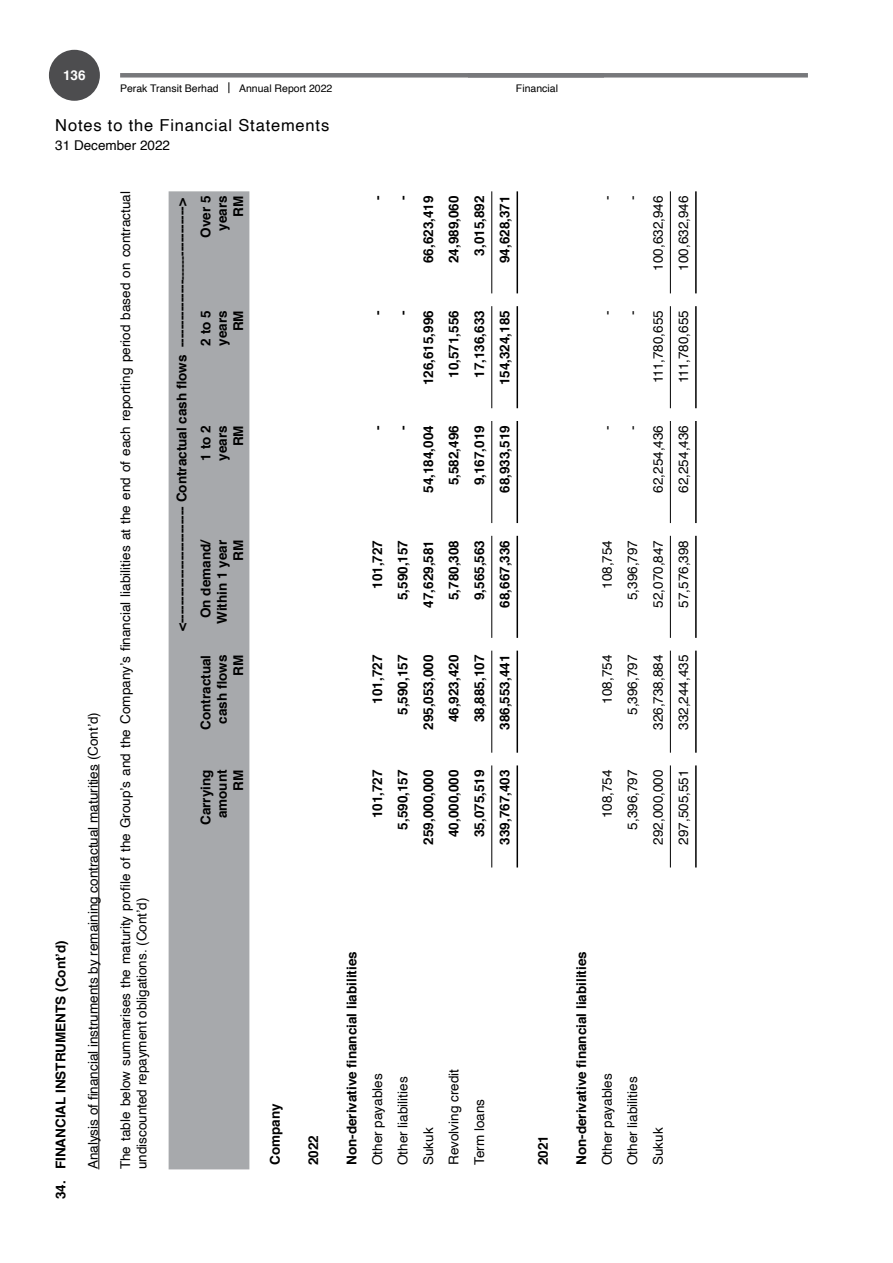
<style>
.page{position:relative;width:893px;height:1263px;background:#fff}
.page>*{position:absolute;margin:0;border:0;box-sizing:border-box;transform-origin:0 0}
.t1{font:16.5px "Helvetica";letter-spacing:.05em;color:#000}
.t2{font:700 13.5px/16.2px "Helvetica";color:#000;text-align:right}
.t3{font:13.5px/16.2px "Helvetica";color:#000}
.t4{font:700 13.5px "Helvetica";color:#fff}
.t5{font:10.5px "Helvetica";color:#000}
.s1{font-size:12px}
</style>
<div class="page">
<div style="left:49px;top:50px;width:51px;height:51px;background:#4d4d4f;border-radius:50%"></div>
<div style="left:120px;top:73px;width:688px;height:5px;background:#77787b"></div>
<hr style="left:98px;top:764px;width:1px;height:405px;background:#000">
<div style="left:169px;top:191px;width:80px;height:978px;background:#a7a9ac"></div>
<hr style="left:517px;top:651px;width:1px;height:102px;background:#000">
<hr style="left:517px;top:765px;width:1px;height:102px;background:#000">
<hr style="left:517px;top:536px;width:1px;height:102px;background:#000">
<hr style="left:517px;top:421px;width:1px;height:102px;background:#000">
<hr style="left:517px;top:306px;width:1px;height:102px;background:#000">
<hr style="left:517px;top:191px;width:1px;height:102px;background:#000">
<hr style="left:695px;top:765px;width:2px;height:102px;background:#000">
<hr style="left:695px;top:651px;width:2px;height:102px;background:#000">
<hr style="left:695px;top:536px;width:2px;height:102px;background:#000">
<hr style="left:695px;top:421px;width:2px;height:102px;background:#000">
<hr style="left:695px;top:306px;width:2px;height:102px;background:#000">
<hr style="left:695px;top:191px;width:2px;height:102px;background:#000">
<hr style="left:491px;top:765px;width:1px;height:102px;background:#000">
<hr style="left:491px;top:651px;width:1px;height:102px;background:#000">
<hr style="left:491px;top:536px;width:1px;height:102px;background:#000">
<hr style="left:491px;top:421px;width:1px;height:102px;background:#000">
<hr style="left:491px;top:306px;width:1px;height:102px;background:#000">
<hr style="left:491px;top:191px;width:1px;height:102px;background:#000">
<hr style="left:670px;top:765px;width:1px;height:102px;background:#000">
<hr style="left:670px;top:651px;width:1px;height:102px;background:#000">
<hr style="left:670px;top:536px;width:1px;height:102px;background:#000">
<hr style="left:670px;top:421px;width:1px;height:102px;background:#000">
<hr style="left:670px;top:306px;width:1px;height:102px;background:#000">
<hr style="left:670px;top:191px;width:1px;height:102px;background:#000">
<p class="t4" style="left:63px;top:65px;width:24px">136</p>
<p class="t5" style="left:120px;top:80px;width:100px">Perak Transit Berhad</p>
<p class="t5" style="left:239px;top:80px;width:95px">Annual Report 2022</p>
<p class="t1" style="left:55px;top:113px;width:276px">Notes to the Financial Statements</p>
<p class="t3" style="left:55px;top:138px;width:116px">31 December 2022</p>
<p class="t5" style="left:516px;top:80px;width:44px">Financial</p>
<p class="t2" style="left:53px;top:1199px;width:261px;rotate:-90deg">34. FINANCIAL INSTRUMENTS (Cont’d)</p>
<p class="t3" style="left:85px;top:1169px;width:458px;rotate:-90deg">Analysis of financial instruments by remaining contractual maturities (Cont’d)</p>
<p class="t3" style="left:118px;top:1169px;width:979px;rotate:-90deg">The table below summarises the maturity profile of the Group’s and the Company’s financial liabilities at the end of each reporting period based on contractual undiscounted repayment obligations. (Cont’d)</p>
<p class="t2" style="left:174px;top:631px;width:434px;rotate:-90deg">&lt;-------------------------- Contractual cash flows ---------------<span class="s1">------</span>-----------&gt;</p>
<p class="t2" style="left:198px;top:238px;width:44px;rotate:-90deg">Over 5 years<br>RM</p>
<p class="t2" style="left:198px;top:346px;width:37px;rotate:-90deg">2 to 5 years<br>RM</p>
<p class="t2" style="left:198px;top:460px;width:37px;rotate:-90deg">1 to 2 years<br>RM</p>
<p class="t2" style="left:198px;top:624px;width:87px;rotate:-90deg">On demand/<br>Within 1 year<br>RM</p>
<p class="t2" style="left:198px;top:730px;width:77px;rotate:-90deg">Contractual cash flows<br>RM</p>
<p class="t2" style="left:198px;top:825px;width:57px;rotate:-90deg">Carrying amount<br>RM</p>
<p class="t2" style="left:267px;top:1165px;width:63px;rotate:-90deg">Company</p>
<p class="t2" style="left:306px;top:1165px;width:32px;rotate:-90deg">2022</p>
<p class="t2" style="left:369px;top:200px;width:6px;rotate:-90deg">-</p>
<p class="t2" style="left:395px;top:200px;width:6px;rotate:-90deg">-</p>
<p class="t2" style="left:420px;top:263px;width:69px;rotate:-90deg">66,623,419</p>
<p class="t2" style="left:446px;top:263px;width:69px;rotate:-90deg">24,989,060</p>
<p class="t2" style="left:471px;top:256px;width:62px;rotate:-90deg">3,015,892</p>
<p class="t2" style="left:497px;top:263px;width:69px;rotate:-90deg">94,628,371</p>
<p class="t2" style="left:369px;top:315px;width:6px;rotate:-90deg">-</p>
<p class="t2" style="left:369px;top:430px;width:6px;rotate:-90deg">-</p>
<p class="t2" style="left:395px;top:315px;width:6px;rotate:-90deg">-</p>
<p class="t2" style="left:395px;top:430px;width:6px;rotate:-90deg">-</p>
<p class="t2" style="left:420px;top:385px;width:77px;rotate:-90deg">126,615,996</p>
<p class="t2" style="left:446px;top:378px;width:69px;rotate:-90deg">10,571,556</p>
<p class="t2" style="left:471px;top:378px;width:69px;rotate:-90deg">17,136,633</p>
<p class="t2" style="left:497px;top:385px;width:77px;rotate:-90deg">154,324,185</p>
<p class="t2" style="left:420px;top:493px;width:69px;rotate:-90deg">54,184,004</p>
<p class="t2" style="left:446px;top:485px;width:62px;rotate:-90deg">5,582,496</p>
<p class="t2" style="left:471px;top:485px;width:62px;rotate:-90deg">9,167,019</p>
<p class="t2" style="left:497px;top:493px;width:69px;rotate:-90deg">68,933,519</p>
<p class="t2" style="left:369px;top:589px;width:50px;rotate:-90deg">101,727</p>
<p class="t2" style="left:395px;top:600px;width:62px;rotate:-90deg">5,590,157</p>
<p class="t2" style="left:420px;top:608px;width:69px;rotate:-90deg">47,629,581</p>
<p class="t2" style="left:446px;top:600px;width:62px;rotate:-90deg">5,780,308</p>
<p class="t2" style="left:471px;top:600px;width:62px;rotate:-90deg">9,565,563</p>
<p class="t2" style="left:497px;top:608px;width:69px;rotate:-90deg">68,667,336</p>
<p class="t2" style="left:369px;top:704px;width:50px;rotate:-90deg">101,727</p>
<p class="t2" style="left:395px;top:715px;width:62px;rotate:-90deg">5,590,157</p>
<p class="t2" style="left:420px;top:730px;width:77px;rotate:-90deg">295,053,000</p>
<p class="t2" style="left:446px;top:722px;width:69px;rotate:-90deg">46,923,420</p>
<p class="t2" style="left:471px;top:722px;width:69px;rotate:-90deg">38,885,107</p>
<p class="t2" style="left:497px;top:730px;width:77px;rotate:-90deg">386,553,441</p>
<p class="t2" style="left:369px;top:818px;width:50px;rotate:-90deg">101,727</p>
<p class="t2" style="left:395px;top:830px;width:62px;rotate:-90deg">5,590,157</p>
<p class="t2" style="left:420px;top:845px;width:77px;rotate:-90deg">259,000,000</p>
<p class="t2" style="left:446px;top:837px;width:69px;rotate:-90deg">40,000,000</p>
<p class="t2" style="left:471px;top:837px;width:69px;rotate:-90deg">35,075,519</p>
<p class="t2" style="left:497px;top:845px;width:77px;rotate:-90deg">339,767,403</p>
<p class="t2" style="left:344px;top:1165px;width:215px;rotate:-90deg">Non-derivative financial liabilities</p>
<p class="t3" style="left:370px;top:1165px;width:93px;rotate:-90deg">Other payables</p>
<p class="t3" style="left:395px;top:1165px;width:90px;rotate:-90deg">Other liabilities</p>
<p class="t3" style="left:421px;top:1165px;width:39px;rotate:-90deg">Sukuk</p>
<p class="t3" style="left:446px;top:1165px;width:98px;rotate:-90deg">Revolving credit</p>
<p class="t3" style="left:472px;top:1165px;width:68px;rotate:-90deg">Term loans</p>
<p class="t2" style="left:535px;top:1165px;width:32px;rotate:-90deg">2021</p>
<p class="t3" style="left:599px;top:200px;width:6px;rotate:-90deg">-</p>
<p class="t3" style="left:625px;top:200px;width:6px;rotate:-90deg">-</p>
<p class="t3" style="left:650px;top:271px;width:77px;rotate:-90deg">100,632,946</p>
<p class="t3" style="left:676px;top:271px;width:77px;rotate:-90deg">100,632,946</p>
<p class="t3" style="left:599px;top:315px;width:6px;rotate:-90deg">-</p>
<p class="t3" style="left:625px;top:315px;width:6px;rotate:-90deg">-</p>
<p class="t3" style="left:650px;top:383px;width:75px;rotate:-90deg">111,780,655</p>
<p class="t3" style="left:676px;top:383px;width:75px;rotate:-90deg">111,780,655</p>
<p class="t3" style="left:599px;top:430px;width:6px;rotate:-90deg">-</p>
<p class="t3" style="left:625px;top:430px;width:6px;rotate:-90deg">-</p>
<p class="t3" style="left:650px;top:493px;width:69px;rotate:-90deg">62,254,436</p>
<p class="t3" style="left:676px;top:493px;width:69px;rotate:-90deg">62,254,436</p>
<p class="t3" style="left:599px;top:589px;width:50px;rotate:-90deg">108,754</p>
<p class="t3" style="left:625px;top:600px;width:62px;rotate:-90deg">5,396,797</p>
<p class="t3" style="left:650px;top:608px;width:69px;rotate:-90deg">52,070,847</p>
<p class="t3" style="left:676px;top:608px;width:69px;rotate:-90deg">57,576,398</p>
<p class="t3" style="left:599px;top:704px;width:50px;rotate:-90deg">108,754</p>
<p class="t3" style="left:625px;top:715px;width:62px;rotate:-90deg">5,396,797</p>
<p class="t3" style="left:650px;top:730px;width:77px;rotate:-90deg">326,738,884</p>
<p class="t3" style="left:676px;top:730px;width:77px;rotate:-90deg">332,244,435</p>
<p class="t3" style="left:599px;top:818px;width:50px;rotate:-90deg">108,754</p>
<p class="t3" style="left:625px;top:830px;width:62px;rotate:-90deg">5,396,797</p>
<p class="t3" style="left:650px;top:845px;width:77px;rotate:-90deg">292,000,000</p>
<p class="t3" style="left:676px;top:845px;width:77px;rotate:-90deg">297,505,551</p>
<p class="t2" style="left:573px;top:1165px;width:215px;rotate:-90deg">Non-derivative financial liabilities</p>
<p class="t3" style="left:599px;top:1165px;width:93px;rotate:-90deg">Other payables</p>
<p class="t3" style="left:625px;top:1165px;width:90px;rotate:-90deg">Other liabilities</p>
<p class="t3" style="left:650px;top:1165px;width:39px;rotate:-90deg">Sukuk</p>
</div>
